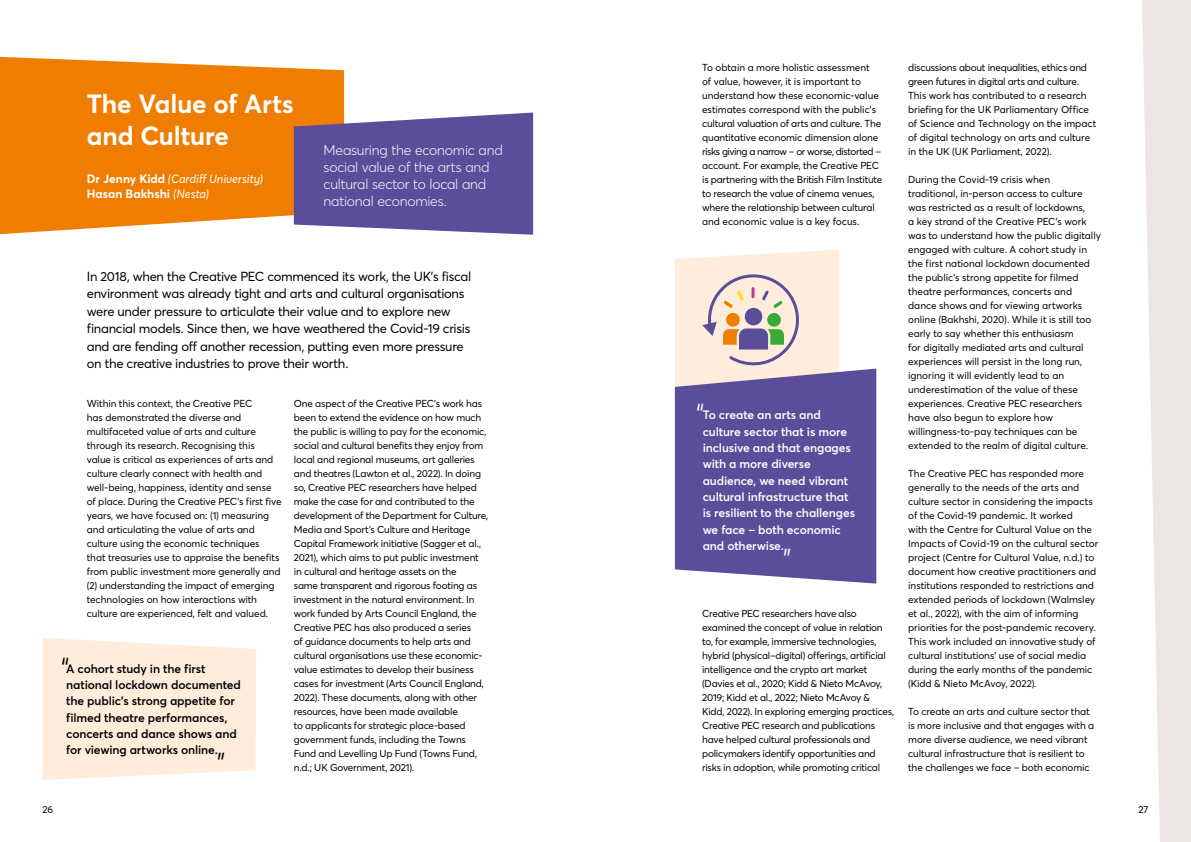
<style>
.page{position:relative;width:1191px;height:842px;background:#fff}
.page>*{position:absolute;margin:0;border:0;box-sizing:border-box;transform-origin:0 0}
.t1{font:300 30px "Averta Std";color:#fff}
.t2{font:300 30px "Averta Std";color:#000}
.t3{font:700 26px/32.5px "Averta Std";letter-spacing:-.005em;color:#fff}
.t4{font:300 14px/17px "Averta Std";letter-spacing:-.015em;color:#fff}
.t5{font:13px/17.5px "Averta Std";letter-spacing:-.02em;color:#000}
.t6{font:600 12px/16.3px "Averta Std";letter-spacing:-.01em;color:#fff}
.t7{font:600 12px/16.3px "Averta Std";letter-spacing:-.01em;color:#000}
.t8{font:italic 12px/15px "Averta Std";letter-spacing:-.005em;color:#fff}
.t9{font:10px/14px "Averta Std";letter-spacing:-.01em;color:#000}
.s1{font-weight:700;font-style:normal}
</style>
<div class="page">
<svg style="left:0;top:57px;width:344px;height:177px;background:#f08817"></svg>
<svg style="left:1142px;top:0;width:49px;height:842px;fill:#ebe5e4"></svg>
<svg style="left:675px;top:250px;width:164px;height:119px;background:#ebdcd0"></svg>
<svg style="left:675px;top:369px;width:201px;height:215px;background:#6859a1"></svg>
<svg style="left:43px;top:638px;width:213px;height:142px;background:#feeedf"></svg>
<svg style="left:294px;top:113px;width:239px;height:122px;background:#6b5b9f"></svg>
<h2 class="t3" style="left:87px;top:86px;width:208px">The Value of Arts and Culture</h2>
<p class="t8" style="left:87px;top:171px;width:178px"><span class="s1">Dr Jenny Kidd</span> (Cardiff University)<br><span class="s1">Hasan Bakhshi</span> (Nesta)</p>
<h3 class="t4" style="left:323px;top:141px;width:181px">Measuring the economic and social value of the arts and cultural sector to local and national economies.</h3>
<p class="t5" style="left:87px;top:267px;width:386px">In 2018, when the Creative PEC commenced its work, the UK’s fiscal environment was already tight and arts and cultural organisations were under pressure to articulate their value and to explore new financial models. Since then, we have weathered the Covid-19 crisis and are fending off another recession, putting even more pressure on the creative industries to prove their worth.</p>
<p class="t9" style="left:702px;top:60px;width:182px">To obtain a more holistic assessment<br>of value, however, it is important to understand how these economic-value estimates correspond with the public’s cultural valuation of arts and culture. The quantitative economic dimension alone risks giving a narrow – or worse, distorted – account. For example, the Creative PEC is partnering with the British Film Institute to research the value of cinema venues, where the relationship between cultural and economic value is a key focus.</p>
<p class="t9" style="left:87px;top:396px;width:196px">Within this context, the Creative PEC<br>has demonstrated the diverse and multifaceted value of arts and culture through its research. Recognising this<br>value is critical as experiences of arts and culture clearly connect with health and well-being, happiness, identity and sense of place. During the Creative PEC’s first five years, we have focused on: (1) measuring and articulating the value of arts and culture using the economic techniques<br>that treasuries use to appraise the benefits from public investment more generally and (2) understanding the impact of emerging technologies on how interactions with culture are experienced, felt and valued.</p>
<p class="t9" style="left:294px;top:396px;width:196px">One aspect of the Creative PEC’s work has been to extend the evidence on how much the public is willing to pay for the economic, social and cultural benefits they enjoy from local and regional museums, art galleries and theatres (Lawton et al., 2022). In doing so, Creative PEC researchers have helped make the case for and contributed to the development of the Department for Culture, Media and Sport’s Culture and Heritage Capital Framework initiative (Sagger et al., 2021), which aims to put public investment in cultural and heritage assets on the<br>same transparent and rigorous footing as investment in the natural environment. In work funded by Arts Council England, the Creative PEC has also produced a series<br>of guidance documents to help arts and cultural organisations use these economic&shy;value estimates to develop their business cases for investment (Arts Council England, 2022). These documents, along with other resources, have been made available<br>to applicants for strategic place-based government funds, including the Towns Fund and Levelling Up Fund (Towns Fund, n.d.; UK Government, 2021).</p>
<h1 class="t1" style="left:696px;top:394px;width:10px">“</h1>
<p class="t6" style="left:702px;top:406px;width:154px">To create an arts and culture sector that is more inclusive and that engages with a more diverse audience, we need vibrant cultural infrastructure that is resilient to the challenges we face – both economic and otherwise.</p>
<h1 class="t1" style="left:783px;top:539px;width:10px">”</h1>
<p class="t9" style="left:702px;top:606px;width:194px">Creative PEC researchers have also examined the concept of value in relation to, for example, immersive technologies, hybrid (physical–digital) offerings, artificial intelligence and the crypto art market (Davies et al., 2020; Kidd &amp; Nieto McAvoy, 2019; Kidd et al., 2022; Nieto McAvoy &amp; Kidd, 2022). In exploring emerging practices, Creative PEC research and publications have helped cultural professionals and policymakers identify opportunities and risks in adoption, while promoting critical</p>
<h1 class="t2" style="left:61px;top:647px;width:10px">“</h1>
<p class="t7" style="left:66px;top:660px;width:176px">A cohort study in the first national lockdown documented the public’s strong appetite for filmed theatre performances, concerts and dance shows and for viewing artworks online.</p>
<h1 class="t2" style="left:217px;top:743px;width:10px">”</h1>
<p class="t9" style="left:908px;top:60px;width:190px">discussions about inequalities, ethics and green futures in digital arts and culture.<br>This work has contributed to a research briefing for the UK Parliamentary Office of Science and Technology on the impact of digital technology on arts and culture in the UK (UK Parliament, 2022).</p>
<p class="t9" style="left:908px;top:172px;width:194px">During the Covid-19 crisis when traditional, in-person access to culture was restricted as a result of lockdowns,<br>a key strand of the Creative PEC’s work was to understand how the public digitally engaged with culture. A cohort study in the first national lockdown documented the public’s strong appetite for filmed theatre performances, concerts and dance shows and for viewing artworks online (Bakhshi, 2020). While it is still too early to say whether this enthusiasm<br>for digitally mediated arts and cultural experiences will persist in the long run, ignoring it will evidently lead to an underestimation of the value of these experiences. Creative PEC researchers have also begun to explore how willingness-to-pay techniques can be extended to the realm of digital culture.</p>
<p class="t9" style="left:908px;top:466px;width:191px">The Creative PEC has responded more generally to the needs of the arts and culture sector in considering the impacts of the Covid-19 pandemic. It worked<br>with the Centre for Cultural Value on the Impacts of Covid-19 on the cultural sector project (Centre for Cultural Value, n.d.) to document how creative practitioners and institutions responded to restrictions and extended periods of lockdown (Walmsley et al., 2022), with the aim of informing priorities for the post-pandemic recovery.<br>This work included an innovative study of cultural institutions’ use of social media during the early months of the pandemic (Kidd &amp; Nieto McAvoy, 2022).</p>
<p class="t9" style="left:908px;top:704px;width:188px">To create an arts and culture sector that is more inclusive and that engages with a more diverse audience, we need vibrant cultural infrastructure that is resilient to the challenges we face – both economic</p>
<p class="t9" style="left:43px;top:802px;width:12px">26</p>
<p class="t9" style="left:1138px;top:802px;width:12px">27</p>
</div>
